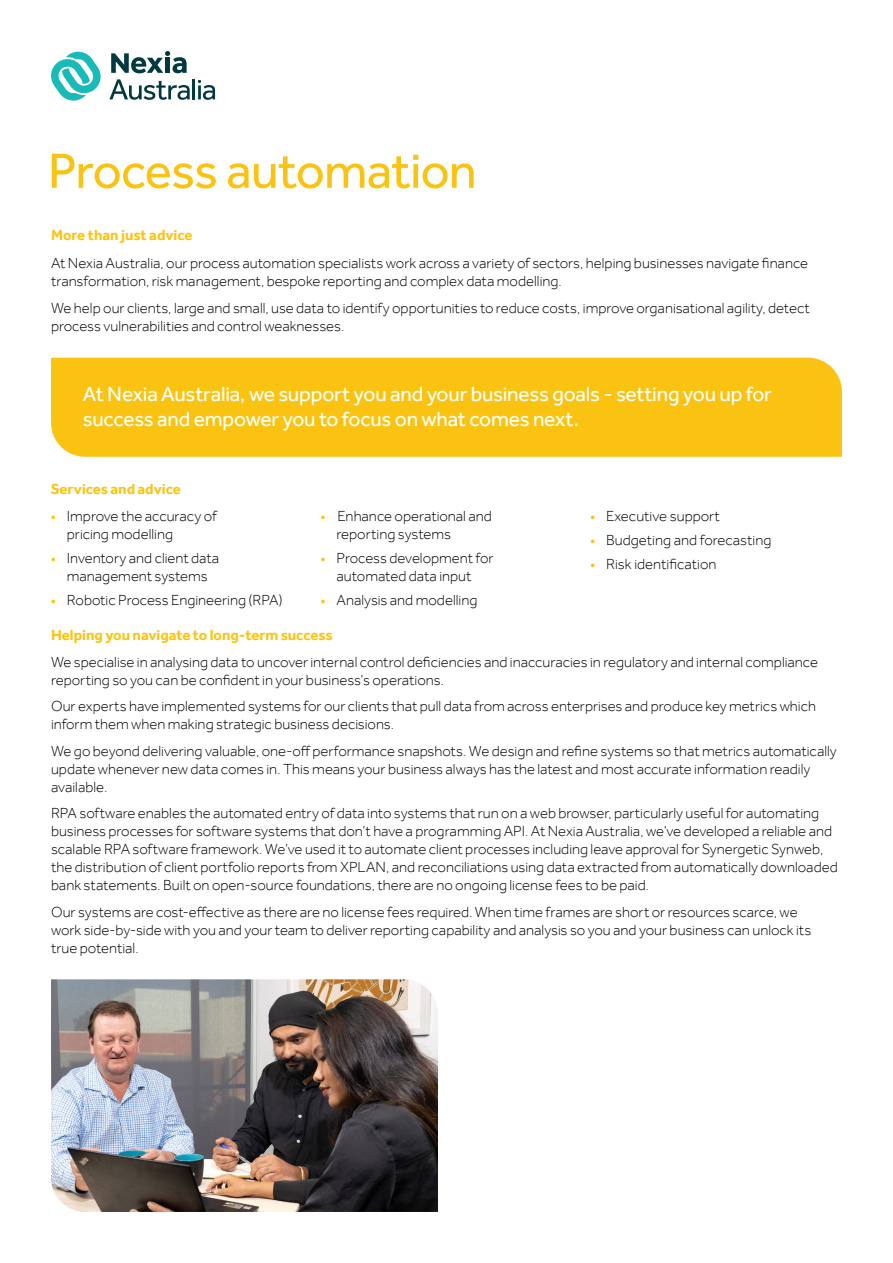
<style>
.page{position:relative;width:893px;height:1263px;background:#fff}
.page>*{position:absolute;margin:0;border:0;box-sizing:border-box;transform-origin:0 0}
.t1{font:51px "Effra";letter-spacing:-.02em;color:#fbc311}
.t2{font:21px/25.2px "Effra";letter-spacing:-.01em;color:#fff}
.t3{font:300 15px/18px "Effra";color:#000}
.t4{font:700 15px "Effra";color:#fbc311}
.s1{font-weight:400;font-size:14.25px;color:#fbc311}
</style>
<div class="page">
<svg style="left:51px;top:51px;width:50px;height:50px"></svg>
<svg style="left:109px;top:79px;width:81px;height:21px"></svg>
<hr style="left:193px;top:79px;width:2px;height:20px;background:#003942">
<svg style="left:198px;top:80px;width:17px;height:20px"></svg>
<svg style="left:111px;top:51px;width:76px;height:22px"></svg>
<img style="left:51px;top:979px;width:387px;height:233px">
<div style="left:51px;top:358px;width:791px;height:99px;background:#fbc311"></div>
<h1 class="t1" style="left:48px;top:140px;width:430px">Process automation</h1>
<p class="t4" style="left:51px;top:226px;width:143px">More than just advice</p>
<p class="t3" style="left:51px;top:254px;width:759px">At Nexia Australia, our process automation specialists work across a variety of sectors, helping businesses navigate finance transformation, risk management, bespoke reporting and complex data modelling.</p>
<p class="t3" style="left:51px;top:299px;width:760px">We help our clients, large and small, use data to identify opportunities to reduce costs, improve organisational agility, detect process vulnerabilities and control weaknesses.</p>
<h2 class="t2" style="left:83px;top:381px;width:691px">At Nexia Australia, we support you and your business goals - setting you up for success and empower you to focus on what comes next.</h2>
<p class="t4" style="left:51px;top:480px;width:132px">Services and advice</p>
<p class="t3" style="left:67px;top:506px;width:151px;text-indent:-16px"><span class="s1">•</span> Improve the accuracy of pricing modelling</p>
<p class="t3" style="left:51px;top:549px;width:170px;text-align:center"><span class="s1">•</span> Inventory and client data management systems</p>
<p class="t3" style="left:51px;top:591px;width:234px"><span class="s1">•</span> Robotic Process Engineering (RPA)</p>
<p class="t3" style="left:337px;top:506px;width:157px;text-indent:-16px"><span class="s1">•</span> Enhance operational and reporting systems</p>
<p class="t3" style="left:320px;top:549px;width:175px;text-align:center"><span class="s1">•</span> Process development for automated data input</p>
<p class="t3" style="left:320px;top:591px;width:158px"><span class="s1">•</span> Analysis and modelling</p>
<p class="t3" style="left:590px;top:506px;width:131px"><span class="s1">•</span> Executive support</p>
<p class="t3" style="left:590px;top:531px;width:183px"><span class="s1">•</span> Budgeting and forecasting</p>
<p class="t3" style="left:590px;top:555px;width:128px"><span class="s1">•</span> Risk identification</p>
<p class="t4" style="left:51px;top:626px;width:283px">Helping you navigate to long-term success</p>
<p class="t3" style="left:51px;top:652px;width:769px">We specialise in analysing data to uncover internal control deficiencies and inaccuracies in regulatory and internal compliance reporting so you can be confident in your business’s operations.</p>
<p class="t3" style="left:51px;top:697px;width:766px">Our experts have implemented systems for our clients that pull data from across enterprises and produce key metrics which inform them when making strategic business decisions.</p>
<p class="t3" style="left:51px;top:742px;width:787px">We go beyond delivering valuable, one-off performance snapshots. We design and refine systems so that metrics automatically update whenever new data comes in. This means your business always has the latest and most accurate information readily available.</p>
<p class="t3" style="left:51px;top:804px;width:788px">RPA software enables the automated entry of data into systems that run on a web browser, particularly useful for automating business processes for software systems that don’t have a programming API. At Nexia Australia, we’ve developed a reliable and scalable RPA software framework. We’ve used it to automate client processes including leave approval for Synergetic Synweb, the distribution of client portfolio reports from XPLAN, and reconciliations using data extracted from automatically downloaded bank statements. Built on open-source foundations, there are no ongoing license fees to be paid.</p>
<p class="t3" style="left:51px;top:903px;width:762px">Our systems are cost-effective as there are no license fees required. When time frames are short or resources scarce, we work side-by-side with you and your team to deliver reporting capability and analysis so you and your business can unlock its true potential.</p>
</div>
